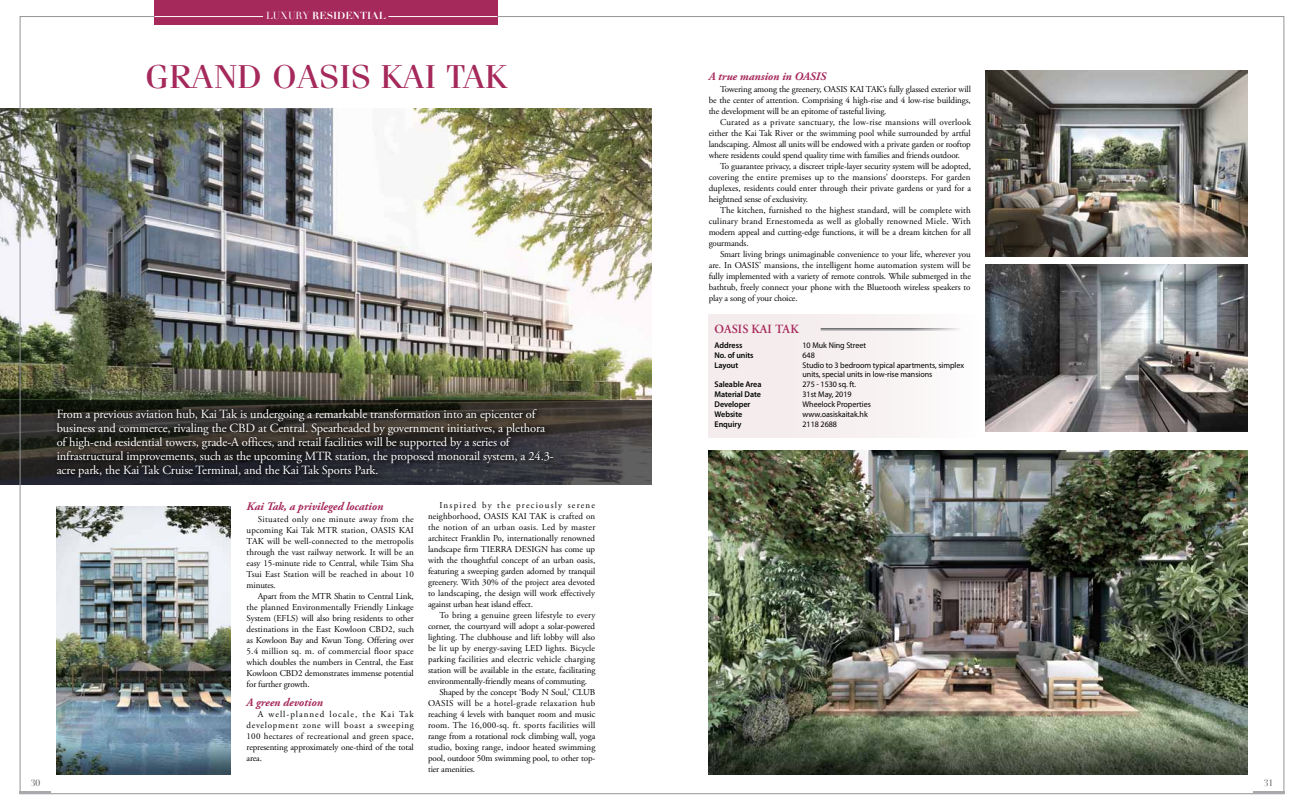
<style>
.page{position:relative;width:1304px;height:811px;background:#fff}
.page>*{position:absolute;margin:0;border:0;box-sizing:border-box;transform-origin:0 0}
.t1{font:33px "Fenice Std";color:#a5295b;scale:1.1 1}
.t2{font:12.5px/14px "Adobe Garamond Pro";letter-spacing:-.01em;color:#fff}
.t3{font:600 12.5px "Adobe Garamond Pro";color:#a5295b}
.t4{font:italic 700 11.5px "Adobe Garamond Pro";letter-spacing:-.005em;color:#a5295b}
.t5{font:700 10px "Didot";color:#fff}
.t6{font:9px/11px "Adobe Garamond Pro";letter-spacing:-.01em;color:#000;text-align:justify}
.t7{font:9px "Adobe Garamond Pro";letter-spacing:.015em;color:#000}
.t8{font:9px "Adobe Garamond Pro";letter-spacing:.02em;color:#000}
.t9{font:9px "Adobe Garamond Pro";letter-spacing:.01em;color:#000}
.t10{font:9px "Adobe Garamond Pro";letter-spacing:.035em;color:#000}
.t11{font:9px "Didot";color:#58585b}
.t12{font:8.3px/9.2px "Myriad Pro";letter-spacing:-.005em;color:#000}
.t13{font:600 8.3px "Myriad Pro";letter-spacing:-.005em;color:#000}
.s1{font-weight:400}
</style>
<div class="page">
<img style="left:0;top:109px;width:652px;height:291px">
<svg style="left:0;top:400px;width:652px;height:85px;background:#373634"></svg>
<img style="left:57px;top:506px;width:174px;height:268px">
<img style="left:709px;top:451px;width:538px;height:323px">
<img style="left:985px;top:71px;width:262px;height:186px">
<img style="left:985px;top:264px;width:262px;height:167px">
<div style="left:53px;top:405px;width:506px;height:78px;background:#000;opacity:.75"></div>
<div style="left:709px;top:315px;width:269px;height:123px;background:#f5eded"></div>
<hr style="left:821px;top:328px;width:144px;height:1px;background:#6d6e71">
<hr style="left:821px;top:329px;width:144px;height:1px;background:#6d6e71">
<div style="left:154px;top:0;width:343px;height:25px;background:#a5295b"></div>
<hr style="left:154px;top:16px;width:109px;height:1px;background:#fff">
<hr style="left:388px;top:16px;width:109px;height:1px;background:#fff">
<hr style="left:20px;top:791px;width:31px;height:3px;background:#a7a9ac">
<hr style="left:1253px;top:791px;width:31px;height:3px;background:#a7a9ac">
<p class="t5" style="left:266px;top:10px;width:121px"><span class="s1">LUXURY</span> RESIDENTIAL</p>
<h1 class="t1" style="left:145px;top:57px;width:44px">GRAND</h1>
<h1 class="t1" style="left:272px;top:57px;width:19px">OASIS</h1>
<h1 class="t1" style="left:381px;top:57px;width:116px">KAI TAK</h1>
<p class="t2" style="left:57px;top:407px;width:499px">From a previous aviation hub, Kai Tak is undergoing a remarkable transformation into an epicenter of business and commerce, rivaling the CBD at Central. Spearheaded by government initiatives, a plethora of high-end residential towers, grade-A offices, and retail facilities will be supported by a series of infrastructural improvements, such as the upcoming MTR station, the proposed monorail system, a 24.3- acre park, the Kai Tak Cruise Terminal, and the Kai Tak Sports Park.</p>
<p class="t4" style="left:247px;top:500px;width:138px">Kai Tak, a privileged location</p>
<p class="t6" style="left:247px;top:514px;width:169px;text-indent:11px">Situated only one minute away from the upcoming Kai Tak MTR station, OASIS KAI TAK will be well-connected to the metropolis through the vast railway network. It will be an easy 15-minute ride to Central, while Tsim Sha Tsui East Station will be reached in about 10 minutes.</p>
<p class="t6" style="left:247px;top:591px;width:169px;text-indent:11px">Apart from the MTR Shatin to Central Link, the planned Environmentally Friendly Linkage System (EFLS) will also bring residents to other destinations in the East Kowloon CBD2, such as Kowloon Bay and Kwun Tong. Offering over 5.4 million sq. m. of commercial floor space which doubles the numbers in Central, the East Kowloon CBD2 demonstrates immense potential for further growth.</p>
<p class="t4" style="left:247px;top:695px;width:78px">A green devotion</p>
<p class="t6" style="left:247px;top:709px;width:169px;text-indent:11px">A well-planned locale, the Kai Tak development zone will boast a sweeping 100 hectares of recreational and green space, representing approximately one-third of the total area.</p>
<p class="t6" style="left:428px;top:500px;width:169px;text-indent:11px">Inspired by the preciously serene neighborhood, OASIS KAI TAK is crafted on the notion of an urban oasis. Led by master architect Franklin Po, internationally renowned landscape firm TIERRA DESIGN has come up with the thoughtful concept of an urban oasis, featuring a sweeping garden adorned by tranquil greenery. With 30% of the project area devoted to landscaping, the design will work effectively against urban heat island effect.</p>
<p class="t7" style="left:439px;top:610px;width:157px">To bring a genuine green lifestyle to every</p>
<p class="t6" style="left:428px;top:621px;width:169px">corner, the courtyard will adopt a solar-powered</p>
<p class="t6" style="left:428px;top:632px;width:169px">lighting. The clubhouse and lift lobby will also</p>
<p class="t9" style="left:428px;top:642px;width:169px">be lit up by energy-saving LED lights. Bicycle</p>
<p class="t7" style="left:428px;top:653px;width:169px">parking facilities and electric vehicle charging</p>
<p class="t6" style="left:428px;top:665px;width:169px">station will be available in the estate, facilitating</p>
<p class="t6" style="left:428px;top:676px;width:161px">environmentally-friendly means of commuting.</p>
<p class="t6" style="left:439px;top:687px;width:157px">Shaped by the concept ‘Body N Soul,’ CLUB</p>
<p class="t10" style="left:428px;top:697px;width:169px">OASIS will be a hotel-grade relaxation hub</p>
<p class="t6" style="left:428px;top:709px;width:169px">reaching 4 levels with banquet room and music</p>
<p class="t8" style="left:428px;top:719px;width:169px">room. The 16,000-sq. ft. sports facilities will</p>
<p class="t6" style="left:428px;top:731px;width:169px">range from a rotational rock climbing wall, yoga</p>
<p class="t6" style="left:428px;top:742px;width:169px">studio, boxing range, indoor heated swimming</p>
<p class="t6" style="left:428px;top:753px;width:169px">pool, outdoor 50m swimming pool, to other top-</p>
<p class="t6" style="left:428px;top:764px;width:49px">tier amenities.</p>
<p class="t4" style="left:709px;top:70px;width:119px">A true mansion in OASIS</p>
<p class="t6" style="left:709px;top:84px;width:264px;text-indent:11px">Towering among the greenery, OASIS KAI TAK’s fully glassed exterior will be the center of attention. Comprising 4 high-rise and 4 low-rise buildings, the development will be an epitome of tasteful living.</p>
<p class="t6" style="left:709px;top:117px;width:264px;text-indent:11px">Curated as a private sanctuary, the low-rise mansions will overlook either the Kai Tak River or the swimming pool while surrounded by artful landscaping. Almost all units will be endowed with a private garden or rooftop where residents could spend quality time with families and friends outdoor.</p>
<p class="t6" style="left:709px;top:161px;width:264px;text-indent:11px">To guarantee privacy, a discreet triple-layer security system will be adopted, covering the entire premises up to the mansions’ doorsteps. For garden duplexes, residents could enter through their private gardens or yard for a heightned sense of exclusivity.</p>
<p class="t6" style="left:709px;top:205px;width:264px;text-indent:11px">The kitchen, furnished to the highest standard, will be complete with culinary brand Ernestomeda as well as globally renowned Miele. With modern appeal and cutting-edge functions, it will be a dream kitchen for all gourmands.</p>
<p class="t6" style="left:709px;top:249px;width:264px;text-indent:11px">Smart living brings unimaginable convenience to your life, wherever you are. In OASIS’ mansions, the intelligent home automation system will be fully implemented with a variety of remote controls. While submerged in the bathtub, freely connect your phone with the Bluetooth wireless speakers to play a song of your choice.</p>
<h2 class="t3" style="left:715px;top:322px;width:8px">OASIS</h2>
<h2 class="t3" style="left:751px;top:322px;width:49px">KAI TAK</h2>
<p class="t13" style="left:715px;top:340px;width:29px">Address</p>
<p class="t12" style="left:803px;top:340px;width:65px">10 Muk Ning Street</p>
<p class="t13" style="left:715px;top:350px;width:41px">No. of units</p>
<p class="t12" style="left:803px;top:350px;width:14px">648</p>
<p class="t13" style="left:715px;top:360px;width:25px">Layout</p>
<p class="t12" style="left:803px;top:360px;width:163px">Studio to 3 bedroom typical apartments, simplex units, special units in low-rise mansions</p>
<p class="t13" style="left:715px;top:379px;width:48px">Saleable Area</p>
<p class="t12" style="left:803px;top:380px;width:55px">275 - 1530 sq. ft.</p>
<p class="t13" style="left:715px;top:389px;width:48px">Material Date</p>
<p class="t12" style="left:803px;top:390px;width:51px">31st May, 2019</p>
<p class="t13" style="left:715px;top:399px;width:37px">Developer</p>
<p class="t12" style="left:803px;top:400px;width:70px">Wheelock Properties</p>
<p class="t13" style="left:715px;top:409px;width:29px">Website</p>
<p class="t12" style="left:803px;top:410px;width:67px">www.oasiskaitak.hk</p>
<p class="t13" style="left:715px;top:419px;width:28px">Enquiry</p>
<p class="t12" style="left:803px;top:420px;width:36px">2118 2688</p>
<p class="t11" style="left:31px;top:777px;width:11px">30</p>
<p class="t11" style="left:1264px;top:777px;width:11px">31</p>
</div>
